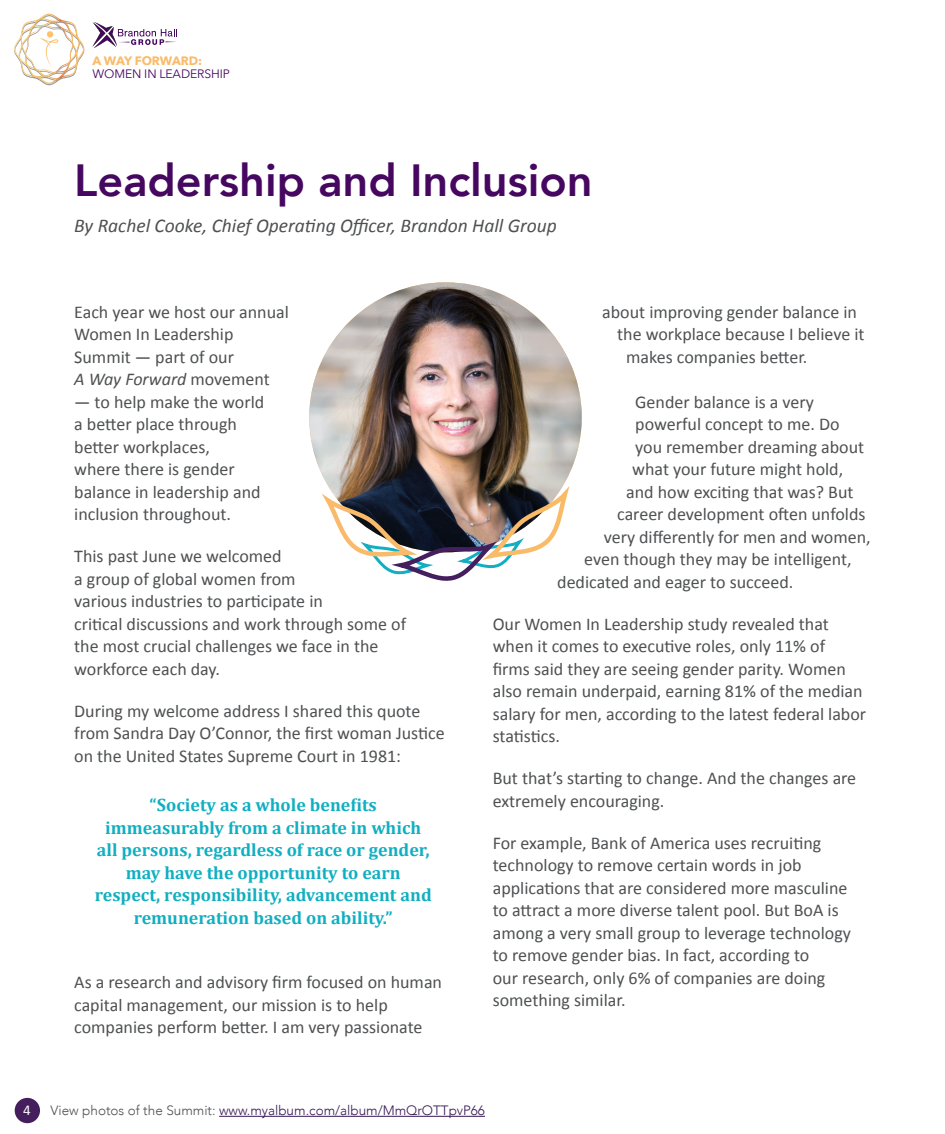
<style>
.page{position:relative;width:945px;height:1134px;background:#fff}
.page>*{position:absolute;margin:0;border:0;box-sizing:border-box;transform-origin:0 0}
.t1{font:800 45px "Avenir";color:#460760}
.Paragraph_Style_1{font:italic 19.5px "Calibri";color:#4e5052}
.t2{font:18px/22.5px "Calibri";color:#4e5052}
.t3{font:700 18px/22.5px "Cambria";color:#10afc1;text-align:center}
.t4{font:italic 18px "Calibri";color:#4e5052}
.t5{font:15px "Calibri";color:#fff}
.t6{font:300 13.5px "Avenir";color:#371755}
.t7{font:12.15px "Avenir Next";letter-spacing:-.01em;color:#460760}
.t8{font:700 12.15px "Avenir Next";letter-spacing:-.01em;color:#f9bb6b}
.s1{font-style:normal}
.s2{color:#4e5052}
</style>
<div class="page">
<div style="left:15px;top:1098px;width:25px;height:25px;background:#451e5e;border-radius:50%"></div>
<svg style="left:14px;top:14px;width:70px;height:71px"></svg>
<svg style="left:92px;top:22px;width:85px;height:26px"></svg>
<hr style="left:219px;top:1116px;width:266px;height:1px;background:#371755">
<img style="left:309px;top:282px;width:273px;height:194px">
<img style="left:322px;top:476px;width:248px;height:105px">
<p class="t8" style="left:93px;top:50px;width:111px">A WAY FORWARD:</p>
<p class="t7" style="left:93px;top:63px;width:188px">WOMEN IN LEADERSHIP SUMMIT</p>
<p class="t1" style="left:74px;top:145px;width:520px">Leadership and Inclusion</p>
<p class="Paragraph_Style_1" style="left:74px;top:214px;width:484px">By Rachel Cooke, Chief Operating Officer, Brandon Hall Group</p>
<p class="t2" style="left:74px;top:300px;width:216px">Each year we host our annual<br>Women In Leadership<br>Summit — part of our</p>
<p class="t4" style="left:74px;top:368px;width:197px">A Way Forward <span class="s1">movement</span></p>
<p class="t2" style="left:74px;top:390px;width:192px">— to help make the world a better place through better workplaces,</p>
<p class="t2" style="left:74px;top:457px;width:188px">where there is gender balance in leadership and inclusion throughout.</p>
<p class="t2" style="left:74px;top:544px;width:333px">This past June we welcomed<br>a group of global women from<br>various industries to participate in<br>critical discussions and work through some of</p>
<p class="t2" style="left:74px;top:634px;width:306px">the most crucial challenges we face in the workforce each day.</p>
<p class="t2" style="left:74px;top:699px;width:372px">During my welcome address I shared this quote from Sandra Day O’Connor, the first woman Justice on the United States Supreme Court in 1981:</p>
<p class="t3" style="left:95px;top:794px;width:338px">“Society as a whole benefits immeasurably from a climate in which all persons, regardless of race or gender, may have the opportunity to earn respect, responsibility, advancement and remuneration based on ability.”</p>
<p class="t2" style="left:74px;top:970px;width:369px">As a research and advisory firm focused on human capital management, our mission is to help companies perform better. I am very passionate</p>
<p class="t2" style="left:602px;top:300px;width:256px">about improving gender balance in</p>
<p class="t2" style="left:617px;top:322px;width:249px">the workplace because I believe it</p>
<p class="t2" style="left:626px;top:345px;width:183px">makes companies better.</p>
<p class="t2" style="left:635px;top:390px;width:180px">Gender balance is a very</p>
<p class="t2" style="left:635px;top:412px;width:206px">powerful concept to me. Do</p>
<p class="t2" style="left:635px;top:435px;width:231px">you remember dreaming about</p>
<p class="t2" style="left:632px;top:457px;width:212px">what your future might hold,</p>
<p class="t2" style="left:626px;top:480px;width:229px">and how exciting that was? But</p>
<p class="t2" style="left:617px;top:502px;width:250px">career development often unfolds</p>
<p class="t2" style="left:604px;top:525px;width:269px">very differently for men and women,</p>
<p class="t2" style="left:584px;top:547px;width:269px">even though they may be intelligent,</p>
<p class="t2" style="left:557px;top:570px;width:238px">dedicated and eager to succeed.</p>
<p class="t2" style="left:493px;top:612px;width:375px">Our Women In Leadership study revealed that when it comes to executive roles, only 11% of firms said they are seeing gender parity. Women also remain underpaid, earning 81% of the median salary for men, according to the latest federal labor statistics.</p>
<p class="t2" style="left:493px;top:766px;width:365px">But that’s starting to change. And the changes are extremely encouraging.</p>
<p class="t2" style="left:493px;top:831px;width:360px">For example, Bank of America uses recruiting technology to remove certain words in job applications that are considered more masculine to attract a more diverse talent pool. But BoA is among a very small group to leverage technology to remove gender bias. In fact, according to<br>our research, only 6% of companies are doing something similar.</p>
<p class="t5" style="left:23px;top:1100px;width:9px">4</p>
<p class="t6" style="left:50px;top:1103px;width:436px"><span class="s2">View photos of the Summit:</span> www.myalbum.com/album/MmQrOTTpvP66</p>
</div>
